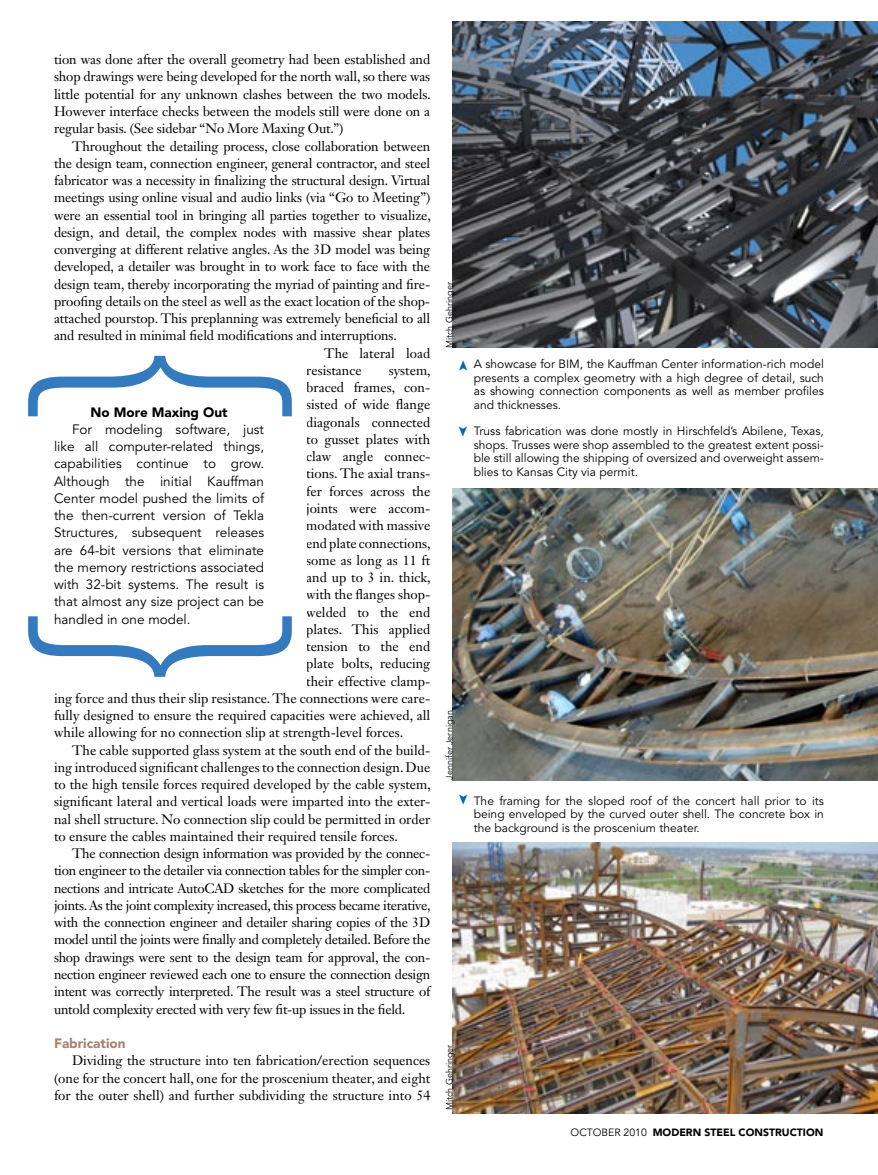
<style>
.page{position:relative;width:878px;height:1175px;background:#fff}
.page>*{position:absolute;margin:0;border:0;box-sizing:border-box;transform-origin:0 0}
.t1{font:100 288px "Helvetica Neue LT";color:#347abe}
.t2{font:13.5px/17.2px "Janson Text LT Std";letter-spacing:-.01em;color:#000;text-align:justify}
.t3{font:13.5px/17.2px "Avenir LT Std";color:#000;text-align:justify}
.t4{font:900 13.5px "Avenir LT Std";color:#000}
.t5{font:900 13.5px "Avenir LT Std";color:#a4846f}
.t6{font:12px/13.5px "Avenir LT Std";color:#000;text-align:justify}
.t7{font:900 10.5px "Avenir LT Std";color:#000}
.t8{font:9px "Avenir LT Std";color:#000}
.s1{font-weight:400}
</style>
<div class="page">
<img style="left:452px;top:21px;width:426px;height:327px">
<img style="left:452px;top:488px;width:426px;height:292px">
<img style="left:452px;top:842px;width:426px;height:271px">
<p class="t2" style="left:54px;top:51px;width:378px">tion was done after the overall geometry had been established and shop drawings were being developed for the north wall, so there was little potential for any unknown clashes between the two models.<br>However interface checks between the models still were done on a regular basis. (See sidebar “No More Maxing Out.”)</p>
<p class="t2" style="left:72px;top:137px;width:360px">Throughout the detailing process, close collaboration between</p>
<p class="t2" style="left:54px;top:154px;width:378px">the design team, connection engineer, general contractor, and steel</p>
<p class="t2" style="left:54px;top:172px;width:378px">fabricator was a necessity in finalizing the structural design. Virtual</p>
<p class="t2" style="left:54px;top:189px;width:378px">meetings using online visual and audio links (via “Go to Meeting”)</p>
<p class="t2" style="left:54px;top:206px;width:378px">were an essential tool in bringing all parties together to visualize,</p>
<p class="t2" style="left:54px;top:223px;width:378px">design, and detail, the complex nodes with massive shear plates</p>
<p class="t2" style="left:54px;top:241px;width:378px">converging at different relative angles. As the 3D model was being</p>
<p class="t2" style="left:54px;top:258px;width:378px">developed, a detailer was brought in to work face to face with the</p>
<p class="t2" style="left:54px;top:275px;width:378px">design team, thereby incorporating the myriad of painting and fire-</p>
<p class="t2" style="left:54px;top:292px;width:377px">proofing details on the steel as well as the exact location of the shop-</p>
<p class="t2" style="left:54px;top:310px;width:378px">attached pourstop. This preplanning was extremely beneficial to all</p>
<p class="t2" style="left:54px;top:327px;width:344px">and resulted in minimal field modifications and interruptions.</p>
<p class="t2" style="left:324px;top:344px;width:108px">The lateral load</p>
<p class="t2" style="left:306px;top:361px;width:57px">resistance</p>
<p class="t2" style="left:389px;top:361px;width:43px">system,</p>
<p class="t2" style="left:306px;top:379px;width:126px">braced frames, con-</p>
<p class="t2" style="left:306px;top:396px;width:126px">sisted of wide flange</p>
<p class="t2" style="left:306px;top:413px;width:126px">diagonals connected</p>
<p class="t2" style="left:306px;top:430px;width:126px">to gusset plates with</p>
<p class="t2" style="left:306px;top:448px;width:126px">claw angle connec-</p>
<p class="t2" style="left:306px;top:465px;width:126px">tions. The axial trans-</p>
<p class="t2" style="left:306px;top:482px;width:126px">fer forces across the</p>
<p class="t2" style="left:306px;top:499px;width:126px">joints were accom-</p>
<p class="t2" style="left:306px;top:517px;width:126px">modated with massive</p>
<p class="t2" style="left:306px;top:534px;width:126px">end plate connections,</p>
<p class="t2" style="left:306px;top:551px;width:126px">some as long as 11 ft</p>
<p class="t2" style="left:306px;top:568px;width:126px">and up to 3 in. thick,</p>
<p class="t2" style="left:306px;top:586px;width:126px">with the flanges shop-</p>
<p class="t2" style="left:306px;top:603px;width:126px">welded to the end</p>
<p class="t2" style="left:306px;top:620px;width:126px">plates. This applied</p>
<p class="t2" style="left:306px;top:637px;width:126px">tension to the end</p>
<p class="t2" style="left:306px;top:655px;width:126px">plate bolts, reducing</p>
<p class="t2" style="left:306px;top:672px;width:126px">their effective clamp-</p>
<p class="t2" style="left:54px;top:689px;width:378px">ing force and thus their slip resistance. The connections were care-</p>
<p class="t2" style="left:54px;top:706px;width:378px">fully designed to ensure the required capacities were achieved, all</p>
<p class="t2" style="left:54px;top:724px;width:351px">while allowing for no connection slip at strength-level forces.</p>
<p class="t2" style="left:72px;top:741px;width:360px">The cable supported glass system at the south end of the build-</p>
<p class="t2" style="left:54px;top:758px;width:378px">ing introduced significant challenges to the connection design. Due</p>
<p class="t2" style="left:54px;top:775px;width:378px">to the high tensile forces required developed by the cable system,</p>
<p class="t2" style="left:54px;top:793px;width:378px">significant lateral and vertical loads were imparted into the exter-</p>
<p class="t2" style="left:54px;top:810px;width:378px">nal shell structure. No connection slip could be permitted in order</p>
<p class="t2" style="left:54px;top:827px;width:345px">to ensure the cables maintained their required tensile forces.</p>
<p class="t2" style="left:72px;top:844px;width:360px">The connection design information was provided by the connec-</p>
<p class="t2" style="left:54px;top:862px;width:378px">tion engineer to the detailer via connection tables for the simpler con-</p>
<p class="t2" style="left:54px;top:879px;width:378px">nections and intricate AutoCAD sketches for the more complicated</p>
<p class="t2" style="left:54px;top:896px;width:378px">joints. As the joint complexity increased, this process became iterative,</p>
<p class="t2" style="left:54px;top:913px;width:378px">with the connection engineer and detailer sharing copies of the 3D</p>
<p class="t2" style="left:54px;top:931px;width:378px">model until the joints were finally and completely detailed. Before the</p>
<p class="t2" style="left:54px;top:948px;width:378px">shop drawings were sent to the design team for approval, the con-</p>
<p class="t2" style="left:54px;top:965px;width:378px">nection engineer reviewed each one to ensure the connection design</p>
<p class="t2" style="left:54px;top:982px;width:378px">intent was correctly interpreted. The result was a steel structure of</p>
<p class="t2" style="left:54px;top:1000px;width:353px">untold complexity erected with very few fit-up issues in the field.</p>
<p class="t5" style="left:54px;top:1035px;width:73px">Fabrication</p>
<p class="t2" style="left:54px;top:1051px;width:378px;text-indent:18px">Dividing the structure into ten fabrication/erection sequences (one for the concert hall, one for the proscenium theater, and eight for the outer shell) and further subdividing the structure into 54</p>
<h1 class="t1" style="left:348px;top:332px;width:370px;rotate:90deg">{ }</h1>
<p class="t4" style="left:91px;top:404px;width:138px">No More Maxing Out</p>
<p class="t3" style="left:54px;top:421px;width:212px;text-indent:18px">For modeling software, just like all computer-related things, capabilities continue to grow.<br>Although the initial Kauffman Center model pushed the limits of the then-current version of Tekla Structures, subsequent releases are 64-bit versions that eliminate the memory restrictions associated with 32-bit systems. The result is that almost any size project can be handled in one model.</p>
<p class="t8" style="left:444px;top:348px;width:67px;rotate:-90deg">M itch Gehringer</p>
<p class="t8" style="left:444px;top:779px;width:71px;rotate:-90deg">Jennifer Jernigan</p>
<p class="t8" style="left:444px;top:1110px;width:67px;rotate:-90deg">M itch Gehringer</p>
<p class="t6" style="left:474px;top:358px;width:352px">A showcase for BIM , the Kauffman Center information-rich model presents a complex geometry with a high degree of detail, such as showing connection components as well as member profiles and thicknesses.</p>
<p class="t6" style="left:473px;top:425px;width:352px">Truss fabrication was done mostly in H irschfeld’s Abilene, Texas, shops. Trusses were shop assembled to the greatest extent possi&shy;ble still allowing the shipping of oversized and overweight assem&shy;blies to Kansas City via permit.</p>
<p class="t6" style="left:474px;top:794px;width:352px">The framing for the sloped roof of the concert hall prior to its being enveloped by the curved outer shell. The concrete box in the background is the proscenium theater.</p>
<p class="t7" style="left:570px;top:1125px;width:254px"><span class="s1">octob er 2010</span> MODERN STEEL CONSTRUCTION</p>
</div>
